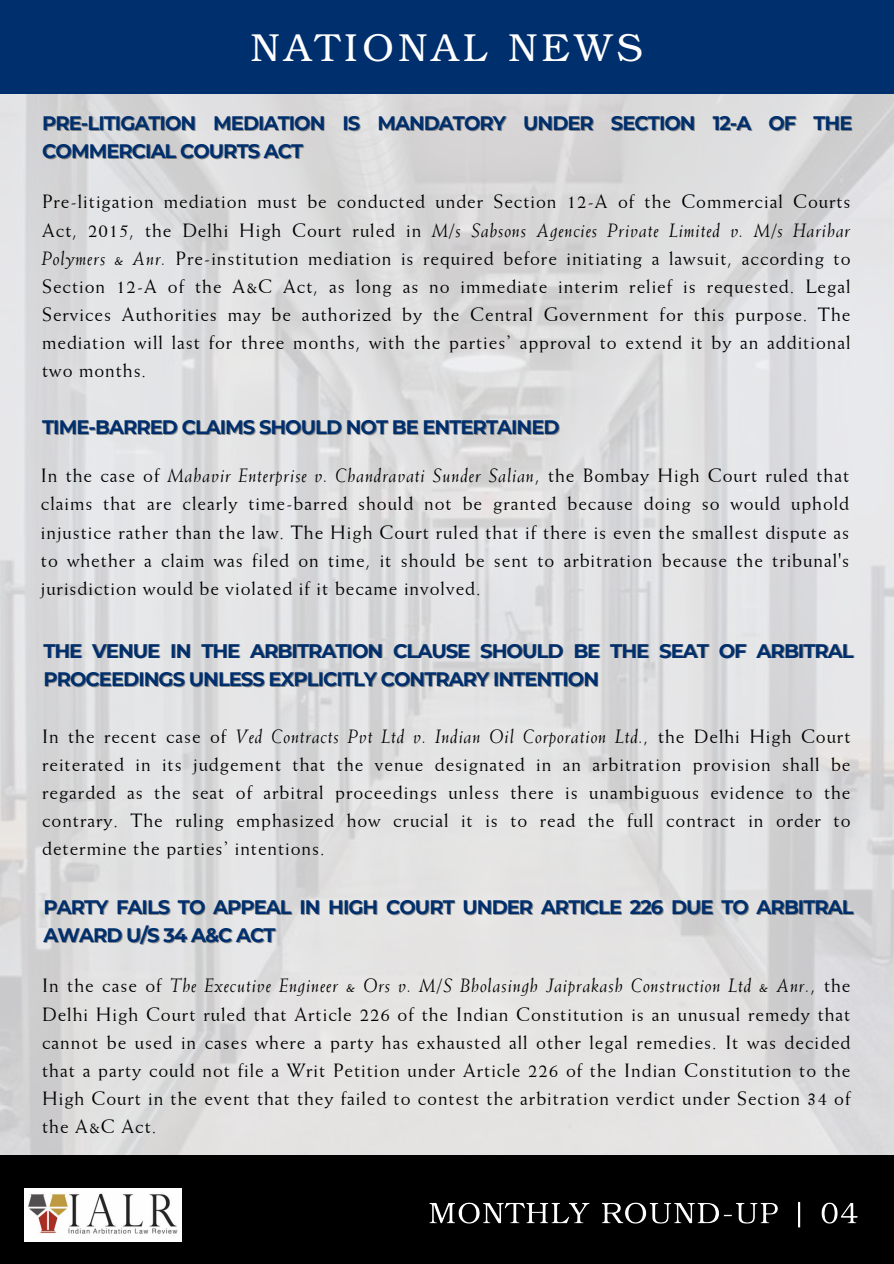
<style>
.page{position:relative;width:894px;height:1264px;background:#fff}
.page>*{position:absolute;margin:0;border:0;box-sizing:border-box;transform-origin:0 0}
.t1{font:39.15px "Te X Gyre Bonum";letter-spacing:.12em;color:#fff}
.t2{font:19.5px/28.2px "Weiss BT";letter-spacing:.045em;color:#000;text-align:justify}
.t3{font:700 19.5px/28.2px "Montserrat";letter-spacing:-.05em;color:#002f6d}
.s1{font-style:italic}
</style>
<div class="page">
<div style="left:0;top:0;width:893px;height:94px;background:#002f6d"></div>
<div style="left:0;top:1155px;width:893px;height:108px;background:#000"></div>
<img style="left:25px;top:1188px;width:156px;height:53px">
<img style="left:429px;top:1201px;width:429px;height:27px">
<h3 class="t1" style="left:251px;top:19px;width:393px">NATIONAL NEWS</h3>
<p class="t3" style="left:42px;top:109px;width:811px">PRE-LITIGATION MEDIATION IS MANDATORY UNDER SECTION 12-A OF THE</p>
<h3 class="t3" style="left:42px;top:137px;width:262px">COMMERCIAL COURTS ACT</h3>
<p class="t2" style="left:42px;top:187px;width:809px">Pre-litigation mediation must be conducted under Section 12-A of the Commercial Courts Act, 2015, the Delhi High Court ruled in <span class="s1">M/s Sabsons Agencies Private Limited v. M/s Harihar Polymers &amp; Anr.</span> Pre-institution mediation is required before initiating a lawsuit, according to Section 12-A of the A&amp;C Act, as long as no immediate interim relief is requested. Legal Services Authorities may be authorized by the Central Government for this purpose. The mediation will last for three months, with the parties’ approval to extend it by an additional two months.</p>
<h3 class="t3" style="left:42px;top:413px;width:519px">TIME-BARRED CLAIMS SHOULD NOT BE ENTERTAINED</h3>
<h3 class="t2" style="left:41px;top:461px;width:809px">In the case of <span class="s1">Mahavir Enterprise v. Chandravati Sunder Salian</span>, the Bombay High Court ruled that claims that are clearly time-barred should not be granted because doing so would uphold injustice rather than the law. The High Court ruled that if there is even the smallest dispute as to whether a claim was filed on time, it should be sent to arbitration because the tribunal's jurisdiction would be violated if it became involved.</h3>
<p class="t3" style="left:43px;top:636px;width:811px">THE VENUE IN THE ARBITRATION CLAUSE SHOULD BE THE SEAT OF ARBITRAL</p>
<p class="t3" style="left:43px;top:664px;width:557px">PROCEEDINGS UNLESS EXPLICITLY CONTRARY INTENTION</p>
<p class="t2" style="left:42px;top:721px;width:809px">In the recent case of <span class="s1">Ved Contracts Pvt Ltd v. Indian Oil Corporation Ltd.,</span> the Delhi High Court reiterated in its judgement that the venue designated in an arbitration provision shall be regarded as the seat of arbitral proceedings unless there is unambiguous evidence to the contrary. The ruling emphasized how crucial it is to read the full contract in order to determine the parties’ intentions.</p>
<p class="t3" style="left:43px;top:892px;width:811px">PARTY FAILS TO APPEAL IN HIGH COURT UNDER ARTICLE 226 DUE TO ARBITRAL<br>AWARD U/S 34 A&amp;C ACT</p>
<p class="t2" style="left:42px;top:971px;width:809px">In the case of <span class="s1">The Executive Engineer &amp; Ors v. M/S Bholasingh Jaiprakash Construction Ltd &amp; Anr.</span>, the Delhi High Court ruled that Article 226 of the Indian Constitution is an unusual remedy that cannot be used in cases where a party has exhausted all other legal remedies. It was decided that a party could not file a Writ Petition under Article 226 of the Indian Constitution to the High Court in the event that they failed to contest the arbitration verdict under Section 34 of the A&amp;C Act.</p>
</div>
